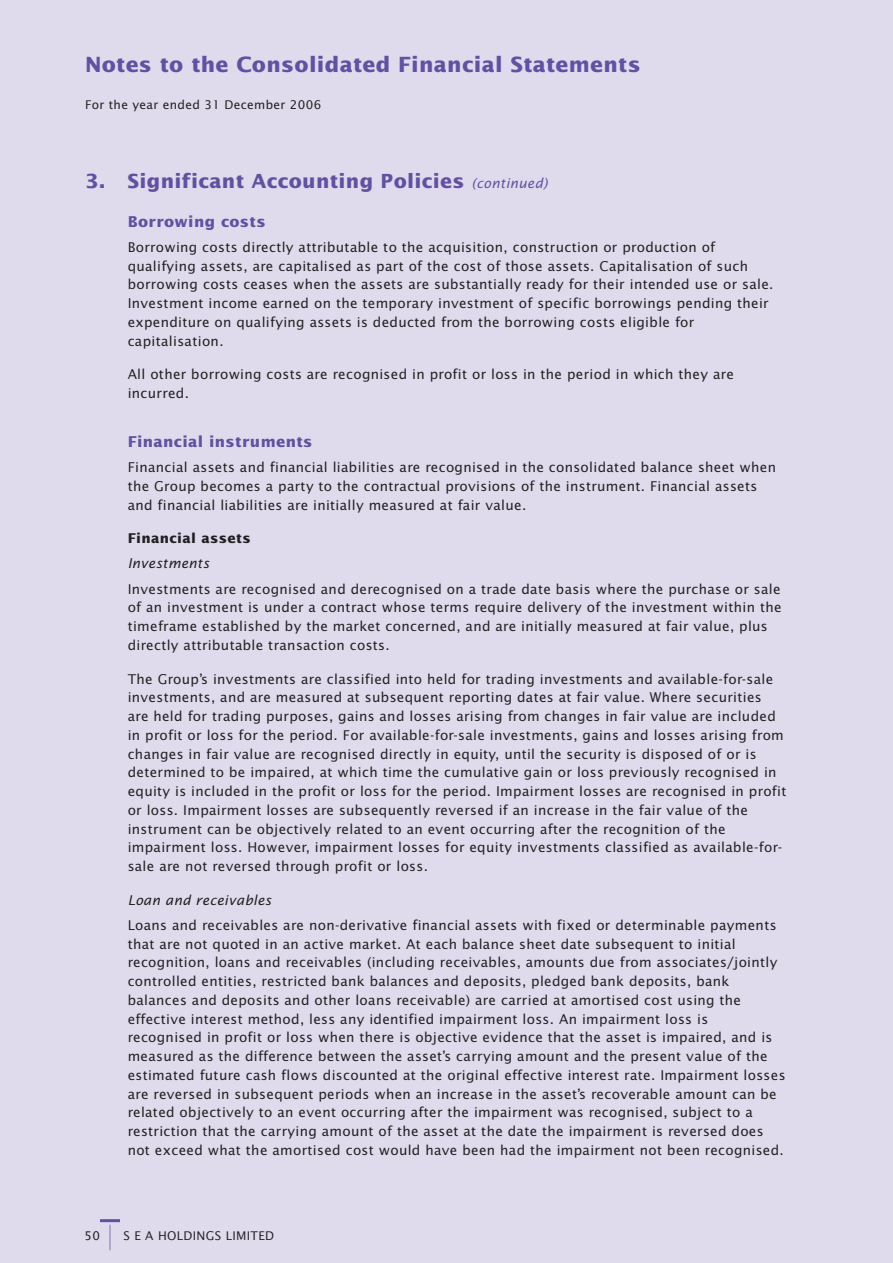
<style>
.page{position:relative;width:893px;height:1263px;background:#fff}
.page>*{position:absolute;margin:0;border:0;box-sizing:border-box;transform-origin:0 0}
.t1{font:700 21px "Lucida Sans";letter-spacing:.015em;color:#6251a2}
.t2{font:700 19.5px "Lucida Sans";letter-spacing:.015em;color:#6251a2}
.t3{font:700 15px "Lucida Sans";letter-spacing:.02em;color:#6251a2}
.t4{font:13.5px/18.8px "Lucida Sans";letter-spacing:.025em;color:#231f20}
.t5{font:italic 13.5px "Lucida Sans";letter-spacing:.025em;color:#231f20}
.t6{font:700 13.5px "Lucida Sans";letter-spacing:.025em;color:#231f20}
.t7{font:12px "Lucida Sans";letter-spacing:.025em;color:#231f20}
.s1{font-weight:400;font-style:italic;font-size:13.5px}
</style>
<div class="page">
<div style="left:0;top:0;width:892px;height:1263px;background:#dfdbed"></div>
<hr style="left:109px;top:1225px;width:2px;height:25px;background:#a397c9">
<hr style="left:100px;top:1219px;width:20px;height:3px;background:#6251a2">
<h1 class="t1" style="left:85px;top:56px;width:557px">Notes to the Consolidated Financial Statements</h1>
<p class="t7" style="left:85px;top:100px;width:238px">For the year ended 31 December 2006</p>
<h2 class="t2" style="left:85px;top:173px;width:464px">3. Significant Accounting Policies <span class="s1">(continued)</span></h2>
<p class="t3" style="left:128px;top:215px;width:140px">Borrowing costs</p>
<p class="t4" style="left:128px;top:239px;width:647px">Borrowing costs directly attributable to the acquisition, construction or production of qualifying assets, are capitalised as part of the cost of those assets. Capitalisation of such borrowing costs ceases when the assets are substantially ready for their intended use or sale.<br>Investment income earned on the temporary investment of specific borrowings pending their expenditure on qualifying assets is deducted from the borrowing costs eligible for capitalisation.</p>
<p class="t4" style="left:128px;top:366px;width:607px">All other borrowing costs are recognised in profit or loss in the period in which they are incurred.</p>
<p class="t3" style="left:128px;top:435px;width:186px">Financial instruments</p>
<p class="t4" style="left:128px;top:459px;width:650px">Financial assets and financial liabilities are recognised in the consolidated balance sheet when the Group becomes a party to the contractual provisions of the instrument. Financial assets and financial liabilities are initially measured at fair value.</p>
<p class="t6" style="left:128px;top:533px;width:125px">Financial assets</p>
<p class="t5" style="left:128px;top:558px;width:83px">Investments</p>
<p class="t4" style="left:128px;top:580px;width:655px">Investments are recognised and derecognised on a trade date basis where the purchase or sale of an investment is under a contract whose terms require delivery of the investment within the timeframe established by the market concerned, and are initially measured at fair value, plus directly attributable transaction costs.</p>
<p class="t4" style="left:128px;top:670px;width:660px">The Group’s investments are classified into held for trading investments and available-for-sale investments, and are measured at subsequent reporting dates at fair value. Where securities<br>are held for trading purposes, gains and losses arising from changes in fair value are included in profit or loss for the period. For available-for-sale investments, gains and losses arising from changes in fair value are recognised directly in equity, until the security is disposed of or is determined to be impaired, at which time the cumulative gain or loss previously recognised in equity is included in the profit or loss for the period. Impairment losses are recognised in profit or loss. Impairment losses are subsequently reversed if an increase in the fair value of the instrument can be objectively related to an event occurring after the recognition of the impairment loss. However, impairment losses for equity investments classified as available-for&shy;sale are not reversed through profit or loss.</p>
<p class="t5" style="left:128px;top:894px;width:145px">Loan and receivables</p>
<p class="t4" style="left:128px;top:917px;width:659px">Loans and receivables are non-derivative financial assets with fixed or determinable payments that are not quoted in an active market. At each balance sheet date subsequent to initial recognition, loans and receivables (including receivables, amounts due from associates/jointly controlled entities, restricted bank balances and deposits, pledged bank deposits, bank balances and deposits and other loans receivable) are carried at amortised cost using the effective interest method, less any identified impairment loss. An impairment loss is recognised in profit or loss when there is objective evidence that the asset is impaired, and is measured as the difference between the asset’s carrying amount and the present value of the estimated future cash flows discounted at the original effective interest rate. Impairment losses are reversed in subsequent periods when an increase in the asset’s recoverable amount can be related objectively to an event occurring after the impairment was recognised, subject to a restriction that the carrying amount of the asset at the date the impairment is reversed does not exceed what the amortised cost would have been had the impairment not been recognised.</p>
<p class="t7" style="left:84px;top:1230px;width:17px">50</p>
<p class="t7" style="left:123px;top:1230px;width:152px">S E A HOLDINGS LIMITED</p>
</div>
